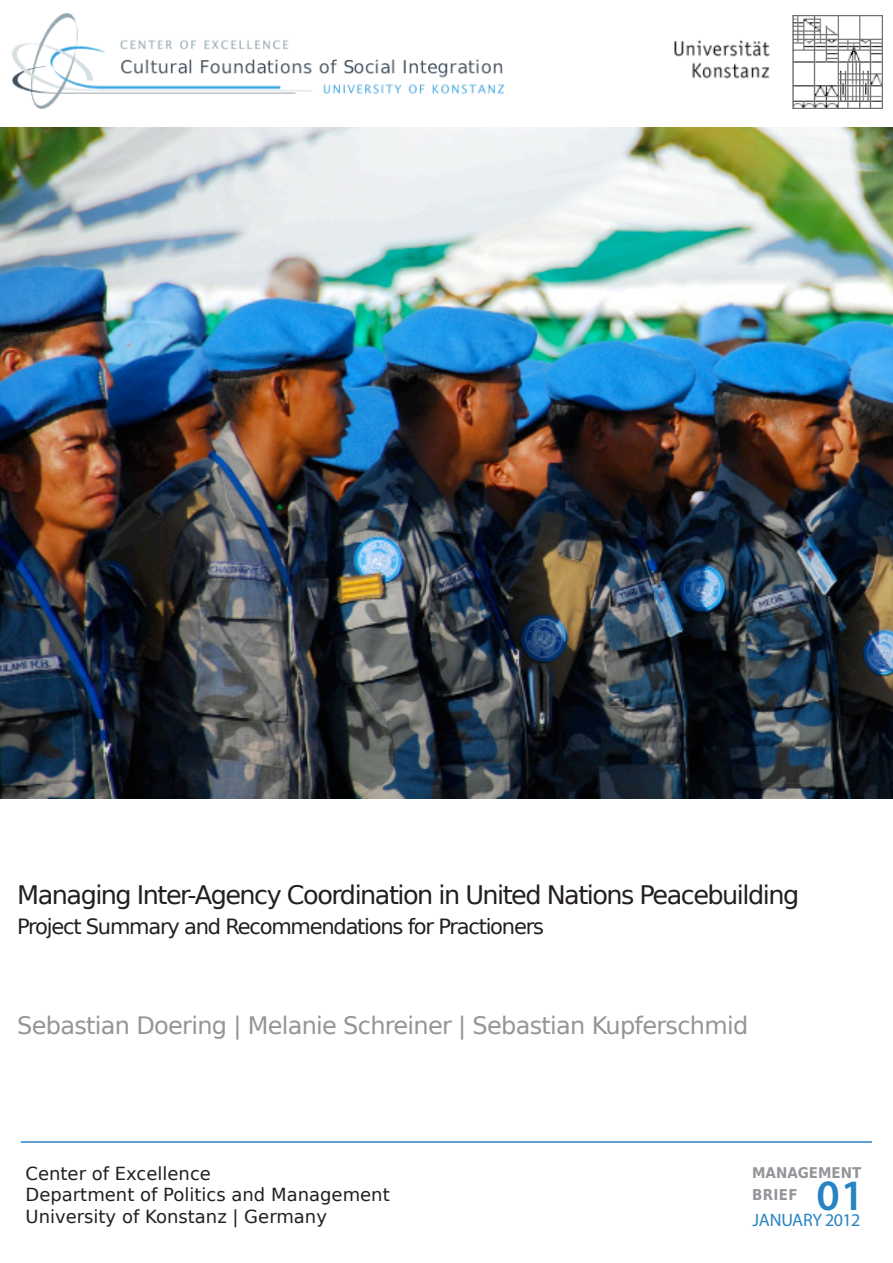
<style>
.page{position:relative;width:893px;height:1263px;background:#fff}
.page>*{position:absolute;margin:0;border:0;box-sizing:border-box;transform-origin:0 0}
.t1{font:600 43.5px "Myriad Pro";color:#2883c3}
.t2{font:25.5px "DejaVu Sans";letter-spacing:-.06em;color:#231f20}
.t3{font:24px "DejaVu Sans";letter-spacing:-.03em;color:#939598}
.t4{font:21px "DejaVu Sans";letter-spacing:-.06em;color:#231f20}
.t5{font:18px/21.6px "DejaVu Sans";color:#231f20}
.t6{font:18px "Myriad Pro";letter-spacing:-.02em;color:#2883c3}
.t7{font:700 15px "DejaVu Sans Condensed";letter-spacing:.02em;color:#939598}
.t8{font:700 14.85px "DejaVu Sans Condensed";color:#939598}
</style>
<div class="page">
<img style="left:12px;top:14px;width:492px;height:95px">
<img style="left:674px;top:15px;width:208px;height:94px">
<img style="left:0;top:127px;width:892px;height:671px">
<hr style="left:21px;top:1141px;width:851px;height:2px;background:#2883c3">
<h2 class="t2" style="left:17px;top:880px;width:783px">Managing Inter-Agency Coordination in United Nations Peacebuilding</h2>
<p class="t4" style="left:17px;top:914px;width:528px">Project Summary and Recommendations for Practioners</p>
<h3 class="t3" style="left:17px;top:1011px;width:733px">Sebastian Doering | Melanie Schreiner | Sebastian Kupferschmid</h3>
<p class="t5" style="left:26px;top:1163px;width:366px">Center of Excellence<br>Department of Politics and Management<br>University of Konstanz | Germany</p>
<p class="t8" style="left:752px;top:1164px;width:111px">MANAGEMENT</p>
<p class="t7" style="left:752px;top:1186px;width:47px">BRIEF</p>
<h1 class="t1" style="left:816px;top:1168px;width:49px">01</h1>
<p class="t6" style="left:752px;top:1209px;width:109px">JANUARY 2012</p>
</div>
